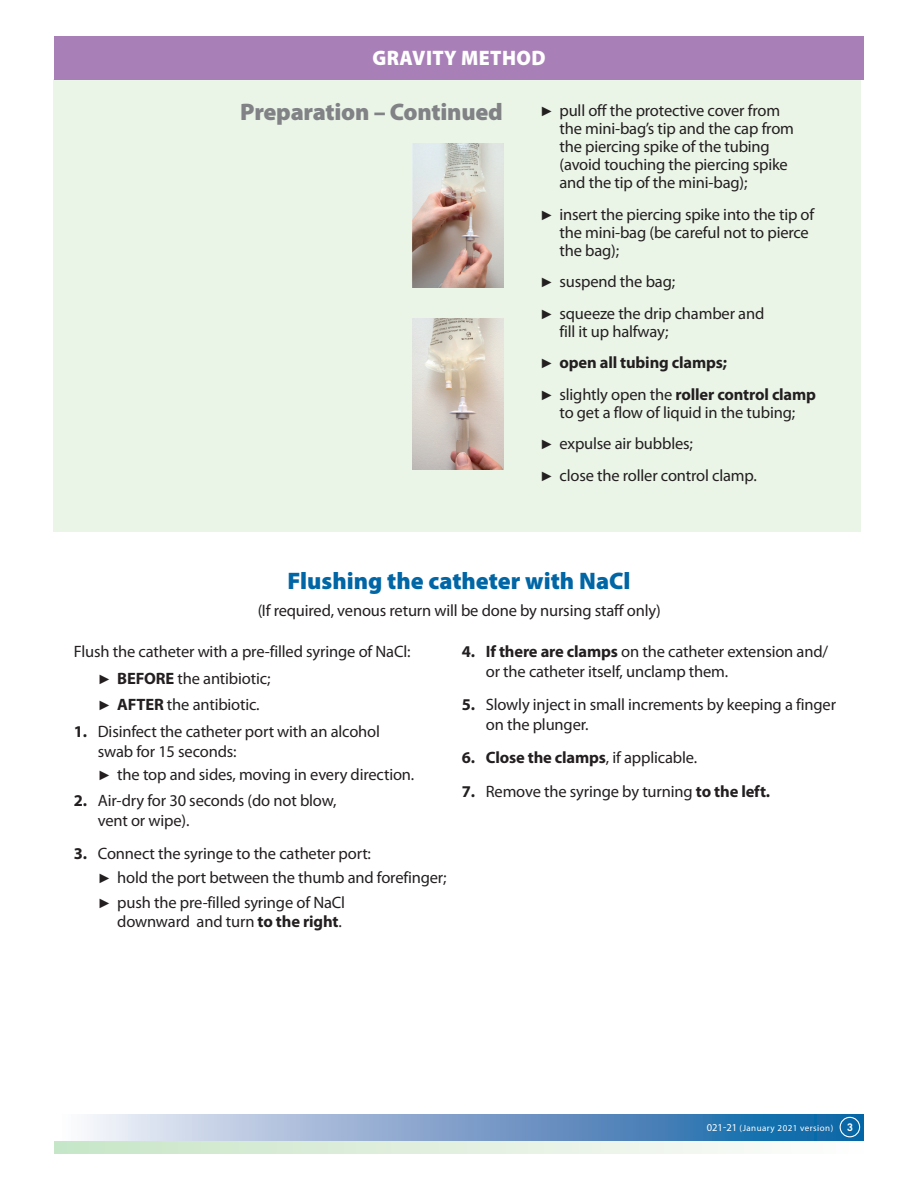
<style>
.page{position:relative;width:918px;height:1188px;background:#fff}
.page>*{position:absolute;margin:0;border:0;box-sizing:border-box;transform-origin:0 0}
.t1{font:900 24px "Myriad Pro";color:#0166a5}
.t2{font:900 24px "Myriad Pro";letter-spacing:-.01em;color:#808285}
.t3{font:900 21px "Myriad Pro";letter-spacing:.02em;color:#fff;scale:.95 1}
.t4{font:16.5px/18px "Myriad Pro";letter-spacing:-.01em;color:#231f20}
.t5{font:700 16.5px/31.5px "Myriad Pro";letter-spacing:-.01em;color:#231f20}
.t6{font:700 10.5px "Trade Gothic";color:#fff}
.t7{font:9px "Myriad Pro";letter-spacing:.05em;color:#fff}
.s1{font-family:"Arial";font-size:13.5px}
.s2{font-weight:400}
.s3{font-family:"Arial";font-weight:400;font-size:13.5px}
.s4{font-weight:700}
.s5{font-size:10.5px}
</style>
<div class="page">
<svg style="left:54px;top:1140px;width:810px;height:13px"></svg>
<svg style="left:87px;top:1115px;width:777px;height:25px;background:#7aa2ca"></svg>
<div style="left:840px;top:1117px;width:20px;height:20px;border:1px solid #fff;border-radius:50%"></div>
<div style="left:54px;top:80px;width:807px;height:452px;background:#eaf4e7"></div>
<div style="left:54px;top:36px;width:810px;height:44px;background:#a97fb8"></div>
<img style="left:412px;top:144px;width:91px;height:143px">
<img style="left:412px;top:318px;width:91px;height:151px">
<p class="t3" style="left:372px;top:46px;width:184px">GRAVITY METHOD</p>
<h1 class="t2" style="left:240px;top:98px;width:264px">Preparation – Continued</h1>
<p class="t4" style="left:559px;top:101px;width:236px;text-indent:-19px"><span class="s1">►</span> pull off the protective cover from the mini-bag’s tip and the cap from the piercing spike of the tubing (avoid touching the piercing spike and the tip of the mini-bag);</p>
<p class="t4" style="left:559px;top:205px;width:256px;text-indent:-19px"><span class="s1">►</span> insert the piercing spike into the tip of the mini-bag (be careful not to pierce the bag);</p>
<p class="t4" style="left:540px;top:266px;width:226px;line-height:31.5px"><span class="s1">►</span> suspend the bag;<br><span class="s1">►</span> squeeze the drip chamber and</p>
<p class="t5" style="left:540px;top:315px;width:278px;text-indent:19px"><span class="s2">fill it up halfway;<br></span><span class="s3">►</span> open all tubing clamps;<br><span class="s3">►</span> <span class="s2">slightly open the</span> roller control clamp</p>
<p class="t4" style="left:540px;top:396px;width:257px;line-height:31.5px;text-indent:19px">to get a flow of liquid in the tubing; <span class="s1">►</span> expulse air bubbles;<br><span class="s1">►</span> close the roller control clamp.</p>
<h1 class="t1" style="left:287px;top:568px;width:345px">Flushing the catheter with NaCl</h1>
<p class="t4" style="left:257px;top:601px;width:405px">(If required, venous return will be done by nursing staff only)</p>
<p class="t4" style="left:98px;top:638px;width:314px;line-height:26.5px;text-indent:-24px">Flush the catheter with a pre-filled syringe of NaCl: <span class="s1">►</span> <span class="s4">BEFORE</span> the antibiotic;<br><span class="s1">►</span> <span class="s4">AFTER</span> the antibiotic.</p>
<p class="t4" style="left:98px;top:721px;width:284px;line-height:19.8px;text-indent:-24px"><span class="s4">1.</span> Disinfect the catheter port with an alcohol swab for 15 seconds:</p>
<p class="t4" style="left:98px;top:765px;width:318px"><span class="s1">►</span> the top and sides, moving in every direction.</p>
<p class="t4" style="left:98px;top:790px;width:240px;line-height:19.8px;text-indent:-24px"><span class="s4">2.</span> Air-dry for 30 seconds (do not blow, vent or wipe).</p>
<p class="t4" style="left:98px;top:841px;width:350px;line-height:24.2px;text-indent:-24px"><span class="s4">3.</span> Connect the syringe to the catheter port:<br><span class="s1">►</span> hold the port between the thumb and forefinger; <span class="s1">►</span> push the pre-filled syringe of NaCl</p>
<p class="t4" style="left:117px;top:913px;width:226px">downward and turn <span class="s4">to the right</span>.</p>
<p class="t4" style="left:486px;top:641px;width:344px;line-height:19.8px;text-indent:-24px"><span class="s4">4. If there are clamps</span> on the catheter extension and/ or the catheter itself, unclamp them.</p>
<p class="t4" style="left:486px;top:695px;width:352px;line-height:19.8px;text-indent:-24px"><span class="s4">5.</span> Slowly inject in small increments by keeping a finger on the plunger.</p>
<p class="t5" style="left:462px;top:741px;width:237px">6. Close the clamps<span class="s2">, if applicable.</span></p>
<p class="t4" style="left:462px;top:782px;width:310px"><span class="s4">7.</span> Remove the syringe by turning <span class="s4">to the left.</span></p>
<p class="t7" style="left:707px;top:1122px;width:128px"><span class="s5">021-21</span> (January 2021 version)</p>
<p class="t6" style="left:847px;top:1121px;width:7px">3</p>
</div>
